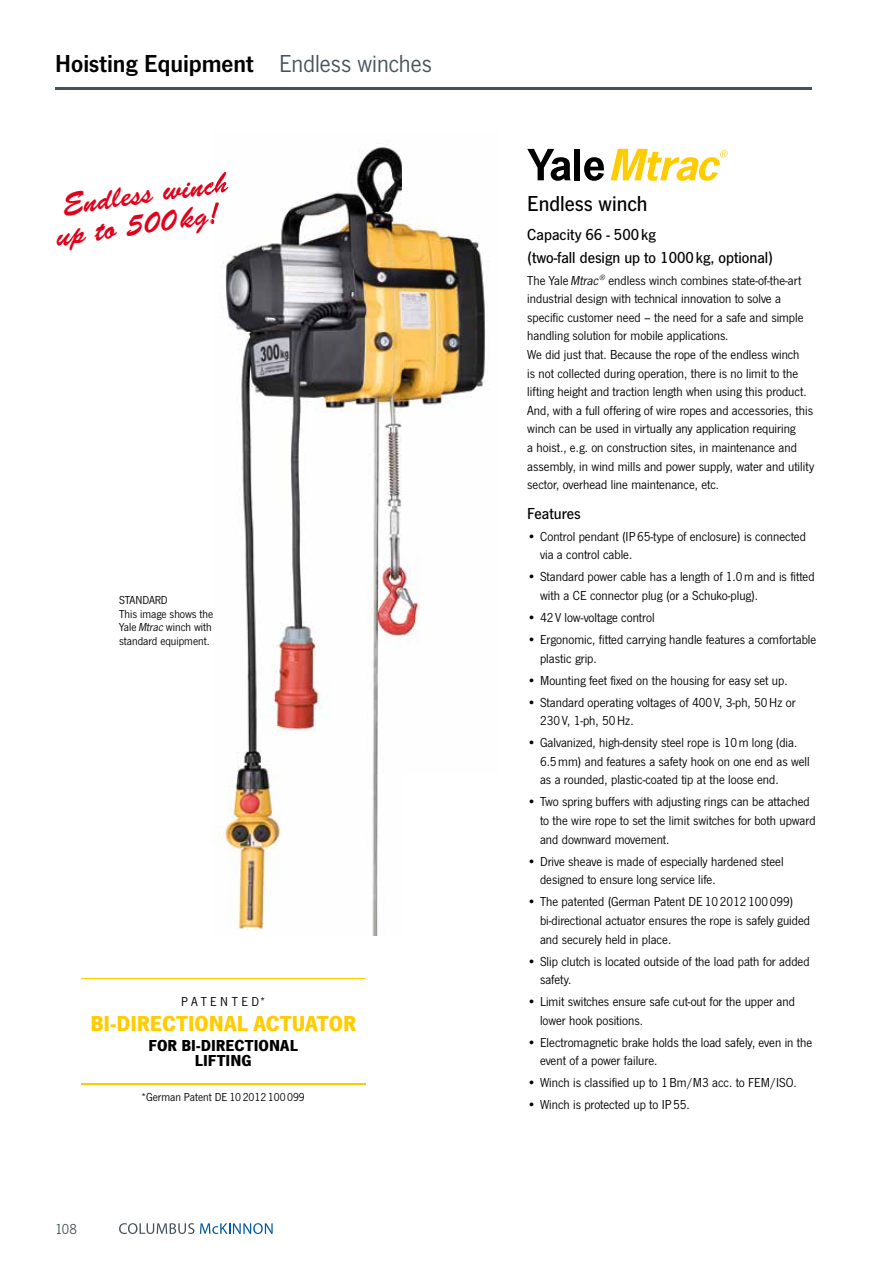
<style>
.page{position:relative;width:893px;height:1263px;background:#fff}
.page>*{position:absolute;margin:0;border:0;box-sizing:border-box;transform-origin:0 0}
.t1{font:30px/30px "Brush Script Std";color:#e2001a;text-align:center}
.t2{font:25.5px "News Got Dem";color:#000}
.t3{font:700 22.5px "News Got";letter-spacing:-.005em;color:#fecc00}
.t4{font:500 22.5px "News Got";color:#000}
.t5{font:500 16.5px/22.4px "News Got";color:#000}
.t6{font:700 16.5px/15px "News Got";color:#000;text-align:center}
.t7{font:15px "News Got";color:#46535b}
.t8{font:13.5px/18.6px "News Got";color:#000}
.t9{font:13.5px "News Got";letter-spacing:.25em;color:#000}
.t10{font:12px/13.5px "News Got";color:#000}
.s1{font-family:"News Got";color:#46535b}
.s2{font-style:italic}
</style>
<div class="page">
<hr style="left:55px;top:87px;width:757px;height:2px;background:#46535b">
<svg style="left:119px;top:1223px;width:75px;height:11px"></svg>
<svg style="left:200px;top:1223px;width:73px;height:11px"></svg>
<svg style="left:527px;top:149px;width:44px;height:32px"></svg>
<div style="left:574px;top:149px;width:6px;height:31px;background:#000"></div>
<svg style="left:584px;top:157px;width:20px;height:24px"></svg>
<svg style="left:611px;top:149px;width:116px;height:32px"></svg>
<img style="left:216px;top:147px;width:272px;height:788px">
<img style="left:211px;top:171px;width:18px;height:25px">
<img style="left:211px;top:202px;width:12px;height:30px">
<hr style="left:81px;top:978px;width:285px;height:1px;background:#fecc00">
<hr style="left:81px;top:1083px;width:285px;height:2px;background:#fecc00">
<h2 class="t2" style="left:55px;top:49px;width:378px">Hoisting Equipment <span class="s1">Endless winches</span></h2>
<h1 class="t1" style="left:50px;top:192px;width:178px;rotate:-8deg">Endless winch up to 500 kg!</h1>
<p class="t10" style="left:119px;top:594px;width:96px">STANDARD<br>This image shows the<br>Yale <span class="s2">Mtrac</span> winch with standard equipment.</p>
<p class="t9" style="left:181px;top:994px;width:85px">PATENTED*</p>
<h3 class="t3" style="left:90px;top:1010px;width:267px">BI-DIRECTIONAL ACTUATOR</h3>
<p class="t6" style="left:149px;top:1038px;width:151px">FOR BI-DIRECTIONAL<br>LIFTING</p>
<p class="t10" style="left:142px;top:1091px;width:165px">*German Patent DE 10 2012 100 099</p>
<p class="t7" style="left:55px;top:1221px;width:23px">108</p>
<h3 class="t4" style="left:527px;top:191px;width:122px">Endless winch</h3>
<p class="t5" style="left:527px;top:224px;width:247px">Capacity 66 - 500 kg<br>(two-fall design up to 1000 kg, optional)</p>
<p class="t8" style="left:527px;top:271px;width:288px">The Yale <span class="s2">Mtrac</span> <sup>®</sup> endless winch combines state-of-the-art industrial design with technical innovation to solve a specific customer need – the need for a safe and simple handling solution for mobile applications.<br>We did just that. Because the rope of the endless winch<br>is not collected during operation, there is no limit to the lifting height and traction length when using this product.<br>And, with a full offering of wire ropes and accessories, this winch can be used in virtually any application requiring<br>a hoist., e.g. on construction sites, in maintenance and assembly, in wind mills and power supply, water and utility sector, overhead line maintenance, etc.</p>
<p class="t5" style="left:527px;top:502px;width:55px">Features</p>
<p class="t8" style="left:540px;top:527px;width:267px;text-indent:-13px">• Control pendant (IP 65-type of enclosure) is connected via a control cable.</p>
<p class="t8" style="left:540px;top:568px;width:276px;text-indent:-13px">• Standard power cable has a length of 1.0 m and is fitted with a CE connector plug (or a Schuko-plug).</p>
<p class="t8" style="left:527px;top:608px;width:129px">• 42 V low-voltage control</p>
<p class="t8" style="left:540px;top:630px;width:278px;text-indent:-13px">• Ergonomic, fitted carrying handle features a comfortable plastic grip.</p>
<p class="t8" style="left:527px;top:671px;width:262px">• Mounting feet fixed on the housing for easy set up.</p>
<p class="t8" style="left:540px;top:693px;width:257px;text-indent:-13px">• Standard operating voltages of 400 V, 3-ph, 50 Hz or<br>230 V, 1-ph, 50 Hz.</p>
<p class="t8" style="left:540px;top:734px;width:271px;text-indent:-13px">• Galvanized, high-density steel rope is 10 m long (dia.<br>6.5 mm) and features a safety hook on one end as well as a rounded, plastic-coated tip at the loose end.</p>
<p class="t8" style="left:540px;top:793px;width:277px;text-indent:-13px">• Two spring buffers with adjusting rings can be attached to the wire rope to set the limit switches for both upward and downward movement.</p>
<p class="t8" style="left:540px;top:852px;width:245px;text-indent:-13px">• Drive sheave is made of especially hardened steel designed to ensure long service life.</p>
<p class="t8" style="left:540px;top:893px;width:272px;text-indent:-13px">• The patented (German Patent DE 10 2012 100 099) bi-directional actuator ensures the rope is safely guided and securely held in place.</p>
<p class="t8" style="left:540px;top:952px;width:271px;text-indent:-13px">• Slip clutch is located outside of the load path for added safety.</p>
<p class="t8" style="left:540px;top:992px;width:256px;text-indent:-13px">• Limit switches ensure safe cut-out for the upper and lower hook positions.</p>
<p class="t8" style="left:540px;top:1033px;width:274px;text-indent:-13px">• Electromagnetic brake holds the load safely, even in the event of a power failure.</p>
<p class="t8" style="left:527px;top:1074px;width:271px">• Winch is classified up to 1 Bm/M3 acc. to FEM/ISO.</p>
<p class="t8" style="left:527px;top:1096px;width:164px">• Winch is protected up to IP 55.</p>
</div>
